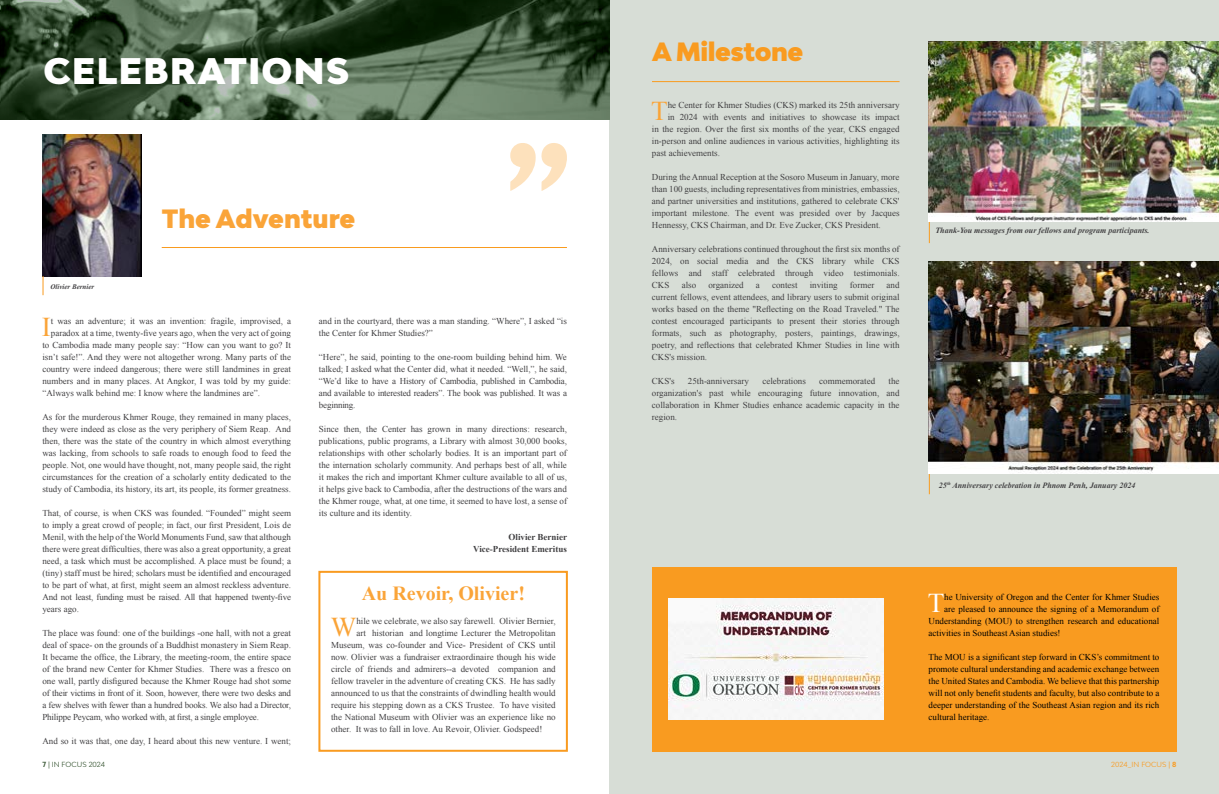
<style>
.page{position:relative;width:1219px;height:794px;background:#fff}
.page>*{position:absolute;margin:0;border:0;box-sizing:border-box;transform-origin:0 0}
.t1{font:900 35px "Bw Modelica";letter-spacing:.03em;color:#fff}
.t2{font:27.1px "Times New Roman";color:#faa438}
.t3{font:27.1px "Times New Roman";color:#fff}
.t4{font:900 25px "Bw Modelica";color:#faa438}
.t5{font:900 25px "Bw Modelica";letter-spacing:-.02em;color:#f99b20}
.t6{font:700 20px "Times New Roman";color:#faa438}
.t7{font:9px/12px "Times New Roman";color:#414042;text-align:justify}
.t8{font:9px/12px "Times New Roman";color:#000;text-align:justify}
.t9{font:700 9px/12px "Times New Roman";color:#414042;text-align:right}
.t10{font:italic 700 8px "Times New Roman";color:#414042}
.t11{font:italic 700 7px "Times New Roman";color:#414042}
.t12{font:7px "Bw Modelica";letter-spacing:.005em;color:#f99b20}
.t13{font:7px "Bw Modelica";letter-spacing:.005em;color:#375532}
.s1{font-weight:700}
</style>
<div class="page">
<img style="left:43px;top:134px;width:99px;height:142px">
<hr style="left:162px;top:247px;width:405px;height:1px;background:#f99b1f">
<svg style="left:43px;top:276px;width:1px;height:19px"></svg>
<div style="left:609px;top:0;width:610px;height:794px;background:#d7ddd6"></div>
<hr style="left:652px;top:81px;width:248px;height:1px;background:#f99b1f">
<svg style="left:929px;top:221px;width:1px;height:22px"></svg>
<svg style="left:929px;top:474px;width:1px;height:20px"></svg>
<img style="left:929px;top:261px;width:290px;height:213px">
<img style="left:929px;top:42px;width:290px;height:179px">
<svg style="left:0;top:0;width:609px;height:119px"></svg>
<svg style="left:510px;top:143px;width:57px;height:48px"></svg>
<div style="left:652px;top:566px;width:524px;height:185px;background:#f99b20"></div>
<div style="left:318px;top:571px;width:250px;height:180px;border:2px solid #f99b20"></div>
<img style="left:668px;top:598px;width:215px;height:122px">
<h1 class="t1" style="left:43px;top:48px;width:308px">CELEBRATIONS</h1>
<p class="t11" style="left:50px;top:282px;width:45px">Olivier Bernier</p>
<h3 class="t4" style="left:162px;top:202px;width:195px">The Adventure</h3>
<h2 class="t2" style="left:42px;top:309px;width:11px">I</h2>
<p class="t7" style="left:51px;top:315px;width:242px">t was an adventure; it was an invention: fragile, improvised, a</p>
<p class="t7" style="left:51px;top:327px;width:242px">paradox at a time, twenty-five years ago, when the very act of going</p>
<p class="t7" style="left:42px;top:339px;width:250px">to Cambodia made many people say: “How can you want to go? It</p>
<p class="t7" style="left:42px;top:351px;width:250px">isn’t safe!”. And they were not altogether wrong. Many parts of the</p>
<p class="t7" style="left:42px;top:363px;width:250px">country were indeed dangerous; there were still landmines in great</p>
<p class="t7" style="left:42px;top:375px;width:250px">numbers and in many places. At Angkor, I was told by my guide:</p>
<p class="t7" style="left:42px;top:387px;width:219px">“Always walk behind me: I know where the landmines are”.</p>
<p class="t7" style="left:42px;top:411px;width:250px">As for the murderous Khmer Rouge, they remained in many places, they were indeed as close as the very periphery of Siem Reap. And then, there was the state of the country in which almost everything was lacking, from schools to safe roads to enough food to feed the people. Not, one would have thought, not, many people said, the right circumstances for the creation of a scholarly entity dedicated to the study of Cambodia, its history, its art, its people, its former greatness.</p>
<p class="t7" style="left:42px;top:507px;width:250px">That, of course, is when CKS was founded. “Founded” might seem to imply a great crowd of people; in fact, our first President, Lois de Menil, with the help of the World Monuments Fund, saw that although there were great difficulties, there was also a great opportunity, a great need, a task which must be accomplished. A place must be found; a (tiny) staff must be hired; scholars must be identified and encouraged to be part of what, at first, might seem an almost reckless adventure.<br>And not least, funding must be raised. All that happened twenty-five years ago.</p>
<p class="t7" style="left:42px;top:627px;width:250px">The place was found: one of the buildings -one hall, with not a great deal of space- on the grounds of a Buddhist monastery in Siem Reap.<br>It became the office, the Library, the meeting-room, the entire space of the brand new Center for Khmer Studies. There was a fresco on one wall, partly disfigured because the Khmer Rouge had shot some of their victims in front of it. Soon, however, there were two desks and a few shelves with fewer than a hundred books. We also had a Director, Philippe Peycam, who worked with, at first, a single employee.</p>
<p class="t7" style="left:42px;top:735px;width:250px">And so it was that, one day, I heard about this new venture. I went;</p>
<p class="t7" style="left:319px;top:315px;width:250px">and in the courtyard, there was a man standing. “Where”, I asked “is the Center for Khmer Studies?”</p>
<p class="t7" style="left:319px;top:351px;width:250px">“Here”, he said, pointing to the one-room building behind him. We talked; I asked what the Center did, what it needed. “Well,”, he said, “We’d like to have a History of Cambodia, published in Cambodia, and available to interested readers”. The book was published. It was a beginning.</p>
<p class="t7" style="left:319px;top:423px;width:250px">Since then, the Center has grown in many directions: research, publications, public programs, a Library with almost 30,000 books, relationships with other scholarly bodies. It is an important part of the internation scholarly community. And perhaps best of all, while it makes the rich and important Khmer culture available to all of us, it helps give back to Cambodia, after the destructions of the wars and the Khmer rouge, what, at one time, it seemed to have lost, a sense of its culture and its identity.</p>
<p class="t9" style="left:473px;top:531px;width:95px">Olivier Bernier<br>Vice-President Emeritus</p>
<h3 class="t6" style="left:362px;top:579px;width:165px">Au Revoir, Olivier!</h3>
<h2 class="t2" style="left:331px;top:609px;width:27px">W</h2>
<p class="t7" style="left:356px;top:615px;width:201px">hile we celebrate, we also say farewell. Olivier Bernier,</p>
<p class="t7" style="left:356px;top:627px;width:201px">art historian and longtime Lecturer the Metropolitan</p>
<p class="t7" style="left:331px;top:639px;width:226px">Museum, was co-founder and Vice- President of CKS until</p>
<p class="t7" style="left:331px;top:651px;width:226px">now. Olivier was a fundraiser extraordinaire though his wide</p>
<p class="t7" style="left:331px;top:663px;width:226px">circle of friends and admirers--a devoted companion and</p>
<p class="t7" style="left:331px;top:675px;width:226px">fellow traveler in the adventure of creating CKS. He has sadly</p>
<p class="t7" style="left:331px;top:687px;width:226px">announced to us that the constraints of dwindling health would</p>
<p class="t7" style="left:331px;top:699px;width:226px">require his stepping down as a CKS Trustee. To have visited</p>
<p class="t7" style="left:331px;top:711px;width:226px">the National Museum with Olivier was an experience like no</p>
<p class="t7" style="left:331px;top:723px;width:213px">other. It was to fall in love. Au Revoir, Olivier. Godspeed!</p>
<h3 class="t5" style="left:652px;top:36px;width:153px">A Milestone</h3>
<h2 class="t2" style="left:651px;top:93px;width:18px">T</h2>
<p class="t7" style="left:668px;top:99px;width:233px">he Center for Khmer Studies (CKS) marked its 25th anniversary</p>
<p class="t7" style="left:668px;top:111px;width:233px">in 2024 with events and initiatives to showcase its impact</p>
<p class="t7" style="left:652px;top:123px;width:249px">in the region. Over the first six months of the year, CKS engaged</p>
<p class="t7" style="left:652px;top:135px;width:249px">in-person and online audiences in various activities, highlighting its</p>
<p class="t7" style="left:652px;top:147px;width:69px">past achievements.</p>
<p class="t7" style="left:652px;top:171px;width:249px">During the Annual Reception at the Sosoro Museum in January, more than 100 guests, including representatives from ministries, embassies, and partner universities and institutions, gathered to celebrate CKS' important milestone. The event was presided over by Jacques Hennessy, CKS Chairman, and Dr. Eve Zucker, CKS President.</p>
<p class="t7" style="left:652px;top:243px;width:249px">Anniversary celebrations continued throughout the first six months of 2024, on social media and the CKS library while CKS fellows and staff celebrated through video testimonials.<br>CKS</p>
<p class="t7" style="left:652px;top:279px;width:249px;text-indent:235px">and current fellows, event attendees, and library users to submit original works based on the theme "Reflecting on the Road Traveled." The contest encouraged participants to present their stories through formats, such as photography, posters, paintings, drawings, poetry, and reflections that celebrated Khmer Studies in line with CKS's mission.</p>
<p class="t7" style="left:652px;top:375px;width:24px">CKS's</p>
<p class="t7" style="left:688px;top:375px;width:62px">25th-anniversary</p>
<p class="t7" style="left:762px;top:375px;width:45px">celebrations</p>
<p class="t7" style="left:819px;top:375px;width:57px">commemorated</p>
<p class="t7" style="left:682px;top:279px;width:16px">also</p>
<p class="t7" style="left:708px;top:279px;width:37px">organized</p>
<p class="t7" style="left:756px;top:279px;width:5px">a</p>
<p class="t7" style="left:772px;top:279px;width:27px">contest</p>
<p class="t7" style="left:810px;top:279px;width:30px">inviting</p>
<p class="t7" style="left:850px;top:279px;width:26px">former</p>
<p class="t7" style="left:652px;top:375px;width:249px;text-indent:237px">the organization's past while encouraging future innovation, and collaboration in Khmer Studies enhance academic capacity in the region.</p>
<p class="t10" style="left:935px;top:225px;width:216px">Thank-You messages from our fellows and program participants.</p>
<p class="t10" style="left:939px;top:479px;width:198px">25<sup>th</sup> Anniversary celebration in Phnom Penh, January 2024</p>
<h2 class="t3" style="left:928px;top:585px;width:18px">T</h2>
<p class="t8" style="left:944px;top:591px;width:217px">he University of Oregon and the Center for Khmer Studies</p>
<p class="t8" style="left:944px;top:603px;width:217px">are pleased to announce the signing of a Memorandum of</p>
<p class="t8" style="left:928px;top:615px;width:232px">Understanding (MOU) to strengthen research and educational</p>
<p class="t8" style="left:928px;top:627px;width:133px">activities in Southeast Asian studies!</p>
<p class="t8" style="left:928px;top:651px;width:232px">The MOU is a significant step forward in CKS’s commitment to promote cultural understanding and academic exchange between the United States and Cambodia. We believe that this partnership will not only benefit students and faculty, but also contribute to a deeper understanding of the Southeast Asian region and its rich cultural heritage.</p>
<p class="t13" style="left:43px;top:760px;width:64px"><span class="s1">7</span> | IN FOCUS 2024</p>
<p class="t12" style="left:1111px;top:760px;width:67px">2024_IN FOCUS | <span class="s1">8</span></p>
</div>
